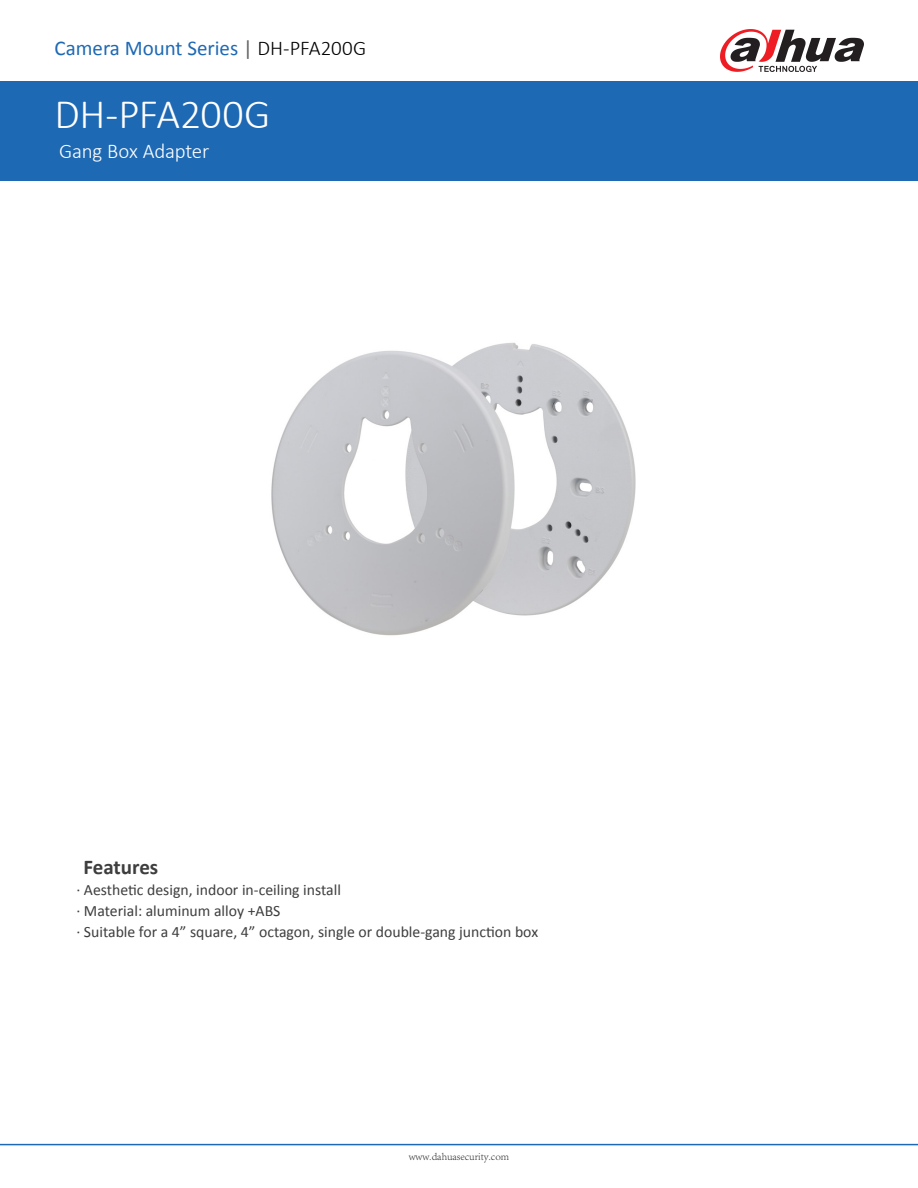
<style>
.page{position:relative;width:918px;height:1188px;background:#fff}
.page>*{position:absolute;margin:0;border:0;box-sizing:border-box;transform-origin:0 0}
.t1{font:300 42px "Calibri";letter-spacing:-.015em;color:#fff}
.t2{font:21px "Calibri";color:#1e69b4}
.t3{font:300 21px "Calibri";letter-spacing:-.01em;color:#fff}
.t4{font:700 21px "Calibri";color:#3e3e3f}
.t5{font:15.75px "Calibri";color:#3e3e3f}
.t6{font:300 10.5px "Adobe Song Std";color:#231f20}
.s1{color:#636366}
.s2{font-weight:300;color:#000}
</style>
<div class="page">
<hr style="left:0;top:1144px;width:918px;height:1px;background:#1e69b4">
<svg style="left:720px;top:29px;width:144px;height:43px"></svg>
<div style="left:0;top:81px;width:918px;height:100px;background:#1e69b4"></div>
<img style="left:271px;top:342px;width:365px;height:294px">
<p class="t2" style="left:55px;top:35px;width:313px">Camera Mount Series <span class="s1">|</span> <span class="s2">DH-PFA200G</span></p>
<p class="t1" style="left:55px;top:88px;width:217px">DH-PFA200G</p>
<p class="t3" style="left:59px;top:138px;width:152px">Gang Box Adapter</p>
<p class="t4" style="left:84px;top:854px;width:76px">Features</p>
<p class="t5" style="left:76px;top:880px;width:266px">· Aesthetic design, indoor in-ceiling install</p>
<p class="t5" style="left:76px;top:901px;width:206px">· Material: aluminum alloy +ABS</p>
<p class="t5" style="left:76px;top:922px;width:463px">· Suitable for a 4” square, 4” octagon, single or double-gang junction box</p>
<p class="t6" style="left:409px;top:1151px;width:102px">www.dahuasecurity.com</p>
</div>
